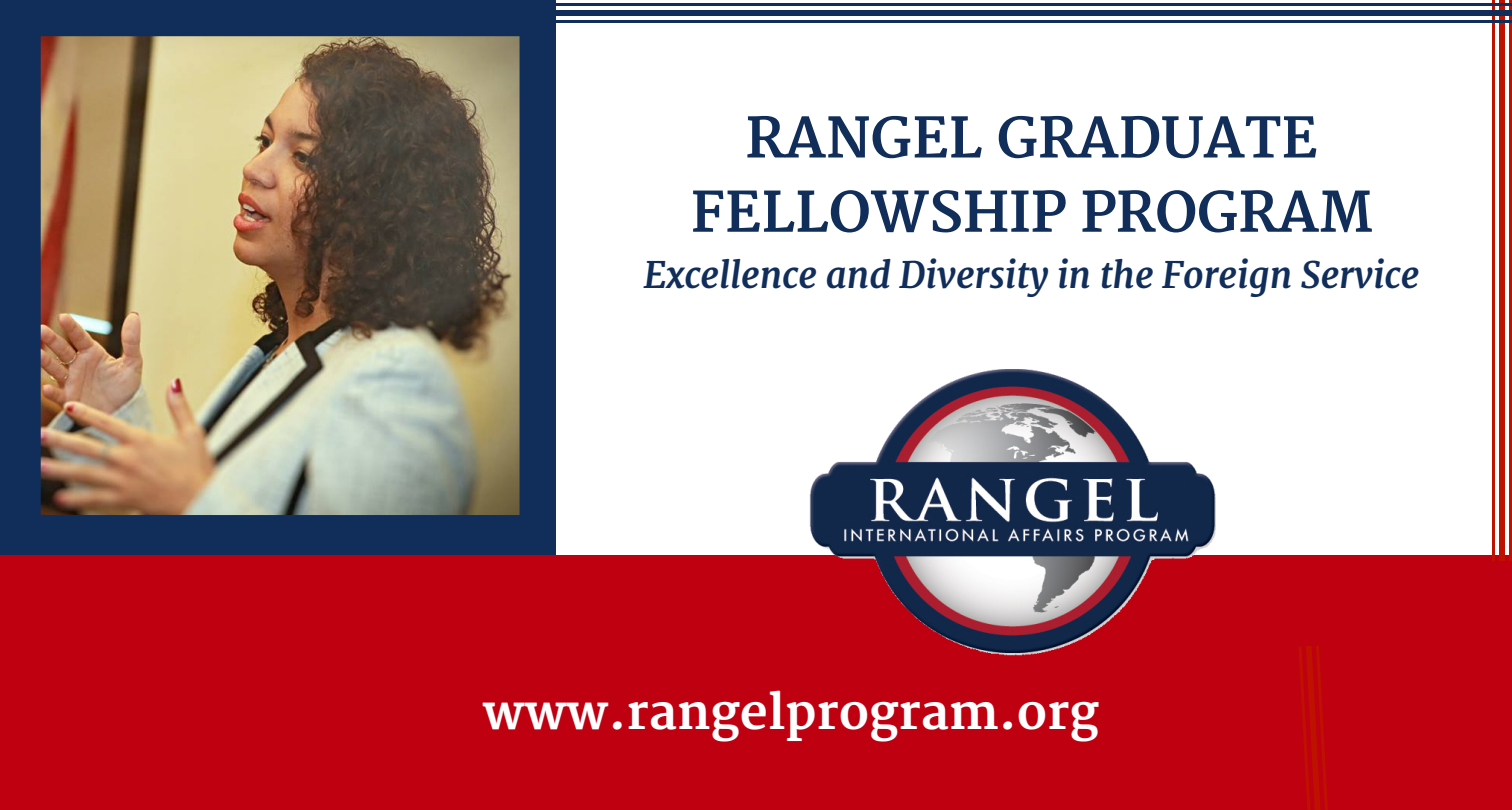
<style>
.page{position:relative;width:1512px;height:810px;background:#fff}
.page>*{position:absolute;margin:0;border:0;box-sizing:border-box;transform-origin:0 0}
.t1{font:700 54.3px/74.4px "Merriweather";color:#112e5b;text-align:center}
.t2{font:700 48.3px "Merriweather";color:#fff}
.t3{font:italic 700 36.3px "Merriweather";color:#112e5b}
</style>
<div class="page">
<div style="left:0;top:0;width:556px;height:556px;background:#112e5b"></div>
<img style="left:40px;top:36px;width:480px;height:479px">
<div style="left:0;top:556px;width:1512px;height:254px;background:#be0011"></div>
<img style="left:790px;top:369px;width:445px;height:287px">
<hr style="left:1509px;top:0;width:3px;height:561px;background:#be1100">
<div style="left:1499px;top:0;width:6px;height:561px;background:#be1100"></div>
<hr style="left:1492px;top:0;width:3px;height:561px;background:#be1100">
<svg style="left:1299px;top:646px;width:29px;height:164px"></svg>
<hr style="left:538px;top:3px;width:974px;height:3px;background:#112e5b">
<div style="left:538px;top:10px;width:974px;height:6px;background:#112e5b"></div>
<hr style="left:538px;top:20px;width:974px;height:3px;background:#112e5b">
<h1 class="t1" style="left:691px;top:103px;width:683px">RANGEL GRADUATE<br>FELLOWSHIP PROGRAM</h1>
<p class="t3" style="left:644px;top:252px;width:777px">Excellence and Diversity in the Foreign Service</p>
<h2 class="t2" style="left:483px;top:684px;width:617px">www.rangelprogram.org</h2>
</div>
